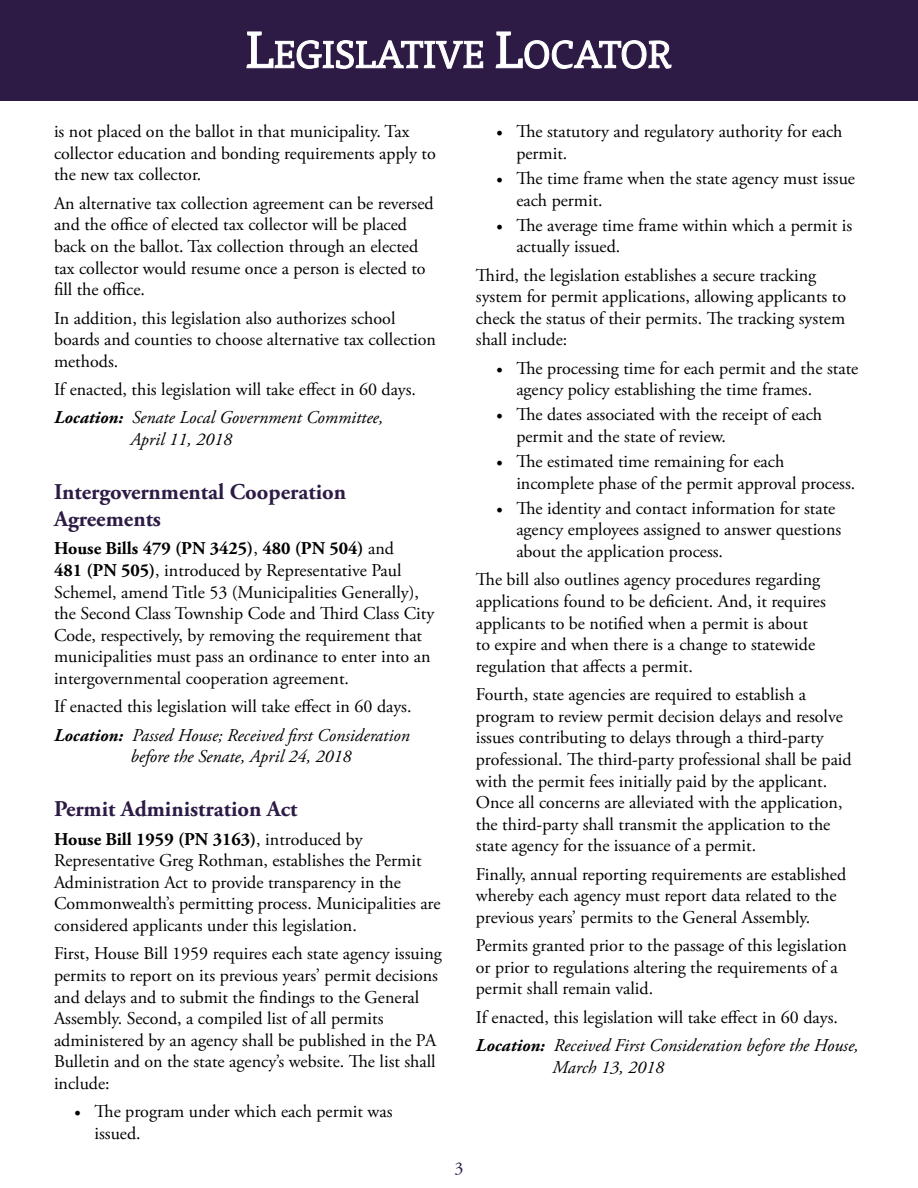
<style>
.page{position:relative;width:918px;height:1188px;background:#fff}
.page>*{position:absolute;margin:0;border:0;box-sizing:border-box;transform-origin:0 0}
.t1{font:700 22.5px/27px "Adobe Garamond Pro";color:#2d1b46}
.t2{font:18px/21.6px "Adobe Garamond Pro";color:#000}
.t3{font:italic 18px "Adobe Garamond Pro";color:#000}
.t4{font:18px "Adobe Garamond Pro";color:#2d1b46}
.s1{font-weight:700;font-style:italic}
.s2{font-style:italic}
.s3{font-weight:700}
.s4{font-family:"Minion Pro"}
</style>
<div class="page">
<div style="left:0;top:0;width:918px;height:100px;background:#2d1b46"></div>
<svg style="left:246px;top:31px;width:238px;height:38px"></svg>
<svg style="left:495px;top:31px;width:177px;height:38px"></svg>
<p class="t2" style="left:54px;top:121px;width:383px">is not placed on the ballot in that municipality. Tax collector education and bonding requirements apply to the new tax collector.</p>
<p class="t2" style="left:54px;top:193px;width:381px">An alternative tax collection agreement can be reversed and the office of elected tax collector will be placed back on the ballot. Tax collection through an elected tax collector would resume once a person is elected to fill the office.</p>
<p class="t2" style="left:54px;top:308px;width:384px">In addition, this legislation also authorizes school boards and counties to choose alternative tax collection methods.</p>
<p class="t2" style="left:54px;top:376px;width:364px;line-height:28.3px">If enacted, this legislation will take effect in 60 days.<br><span class="s1">Location:</span> <span class="s2">Senate Local Government Committee,</span></p>
<p class="t3" style="left:130px;top:429px;width:103px">April 11, 2018</p>
<p class="t1" style="left:54px;top:479px;width:294px">Intergovernmental Cooperation<br>Agreements</p>
<p class="t2" style="left:54px;top:539px;width:382px"><span class="s3">House Bills 479 (PN 3425)</span>, <span class="s3">480 (PN 504)</span> and<br><span class="s3">481 (PN 505)</span>, introduced by Representative Paul Schemel, amend Title 53 (Municipalities Generally), the Second Class Township Code and Third Class City Code, respectively, by removing the requirement that municipalities must pass an ordinance to enter into an intergovernmental cooperation agreement.</p>
<p class="t2" style="left:54px;top:693px;width:359px;line-height:28.3px">If enacted this legislation will take effect in 60 days.<br><span class="s1">Location:</span> <span class="s2">Passed House; Received first Consideration</span></p>
<p class="t3" style="left:130px;top:746px;width:222px">before the Senate, April 24, 2018</p>
<p class="t1" style="left:54px;top:796px;width:245px">Permit Administration Act</p>
<p class="t2" style="left:54px;top:829px;width:388px"><span class="s3">House Bill 1959 (PN 3163)</span>, introduced by Representative Greg Rothman, establishes the Permit Administration Act to provide transparency in the Commonwealth’s permitting process. Municipalities are considered applicants under this legislation.</p>
<p class="t2" style="left:54px;top:944px;width:389px">First, House Bill 1959 requires each state agency issuing permits to report on its previous years’ permit decisions and delays and to submit the findings to the General Assembly. Second, a compiled list of all permits administered by an agency shall be published in the PA Bulletin and on the state agency’s website. The list shall include:</p>
<p class="t2" style="left:94px;top:1101px;width:300px;text-indent:-20px"><span class="s4">•</span> The program under which each permit was issued.</p>
<p class="t4" style="left:454px;top:1158px;width:10px">3</p>
<p class="t2" style="left:516px;top:121px;width:328px;text-indent:-20px"><span class="s4">•</span> The statutory and regulatory authority for each permit.</p>
<p class="t2" style="left:516px;top:168px;width:340px;text-indent:-20px"><span class="s4">•</span> The time frame when the state agency must issue each permit.</p>
<p class="t2" style="left:516px;top:215px;width:337px;text-indent:-20px"><span class="s4">•</span> The average time frame within which a permit is actually issued.</p>
<p class="t2" style="left:476px;top:265px;width:372px">Third, the legislation establishes a secure tracking system for permit applications, allowing applicants to check the status of their permits. The tracking system shall include:</p>
<p class="t2" style="left:516px;top:358px;width:343px;text-indent:-20px"><span class="s4">•</span> The processing time for each permit and the state agency policy establishing the time frames.</p>
<p class="t2" style="left:516px;top:405px;width:307px;text-indent:-20px"><span class="s4">•</span> The dates associated with the receipt of each permit and the state of review.</p>
<p class="t2" style="left:516px;top:451px;width:341px;text-indent:-20px"><span class="s4">•</span> The estimated time remaining for each incomplete phase of the permit approval process.</p>
<p class="t2" style="left:516px;top:498px;width:326px;text-indent:-20px"><span class="s4">•</span> The identity and contact information for state agency employees assigned to answer questions about the application process.</p>
<p class="t2" style="left:476px;top:570px;width:351px">The bill also outlines agency procedures regarding applications found to be deficient. And, it requires applicants to be notified when a permit is about to expire and when there is a change to statewide regulation that affects a permit.</p>
<p class="t2" style="left:476px;top:684px;width:377px">Fourth, state agencies are required to establish a program to review permit decision delays and resolve issues contributing to delays through a third-party professional. The third-party professional shall be paid with the permit fees initially paid by the applicant.<br>Once all concerns are alleviated with the application, the third-party shall transmit the application to the state agency for the issuance of a permit.</p>
<p class="t2" style="left:476px;top:864px;width:372px">Finally, annual reporting requirements are established whereby each agency must report data related to the previous years’ permits to the General Assembly.</p>
<p class="t2" style="left:476px;top:935px;width:373px">Permits granted prior to the passage of this legislation or prior to regulations altering the requirements of a permit shall remain valid.</p>
<p class="t2" style="left:476px;top:1004px;width:384px;line-height:28.3px">If enacted, this legislation will take effect in 60 days.<br><span class="s1">Location:</span> <span class="s2">Received First Consideration before the House,</span></p>
<p class="t3" style="left:552px;top:1056px;width:113px">March 13, 2018</p>
</div>
